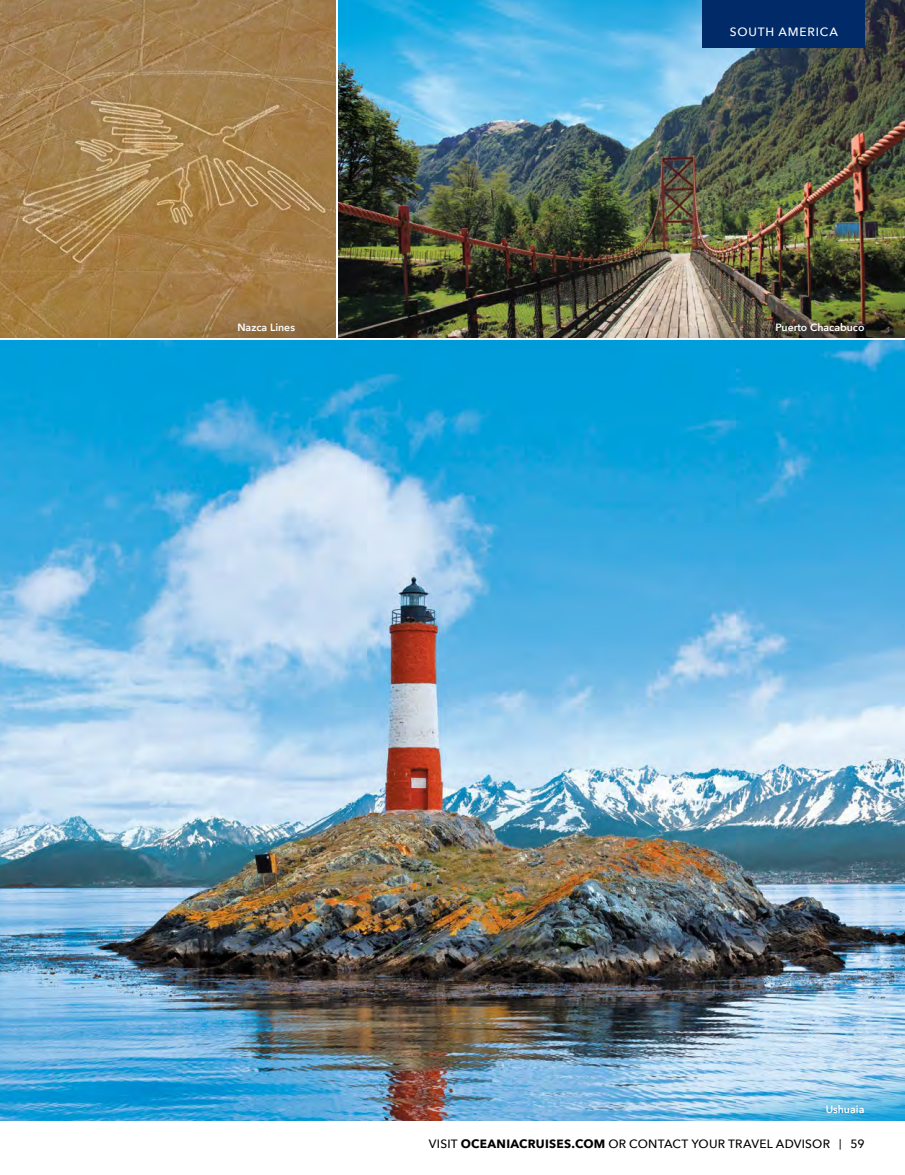
<style>
.page{position:relative;width:905px;height:1175px;background:#fff}
.page>*{position:absolute;margin:0;border:0;box-sizing:border-box;transform-origin:0 0}
.t1{font:500 12px "Avenir Next";letter-spacing:.02em;color:#000}
.t2{font:500 12px "Avenir Next";letter-spacing:.07em;color:#fff}
.t3{font:600 10.5px "Avenir Next";color:#fff}
.s1{font-weight:700}
.s2{font-size:10.5px}
</style>
<div class="page">
<img style="left:0;top:340px;width:904px;height:780px">
<img style="left:338px;top:0;width:566px;height:338px">
<div style="left:702px;top:0;width:162px;height:47px;background:#002b68"></div>
<img style="left:621px;top:284px;width:283px;height:54px">
<img style="left:0;top:0;width:335px;height:338px">
<svg style="left:38px;top:285px;width:297px;height:53px;fill:#a17a43"></svg>
<img style="left:621px;top:1068px;width:283px;height:52px">
<p class="t2" style="left:729px;top:21px;width:109px">SOUTH AMERICA</p>
<p class="t3" style="left:237px;top:318px;width:59px">Nazca Lines</p>
<p class="t3" style="left:775px;top:318px;width:90px">Puerto Chacabuco</p>
<p class="t3" style="left:825px;top:1099px;width:40px">Ushuaia</p>
<p class="t1" style="left:429px;top:1133px;width:437px">VISIT <span class="s1">OCEANIACRUISES.COM</span> OR CONTACT YOUR TRAVEL ADVISOR <span class="s2">|</span> 59</p>
</div>
